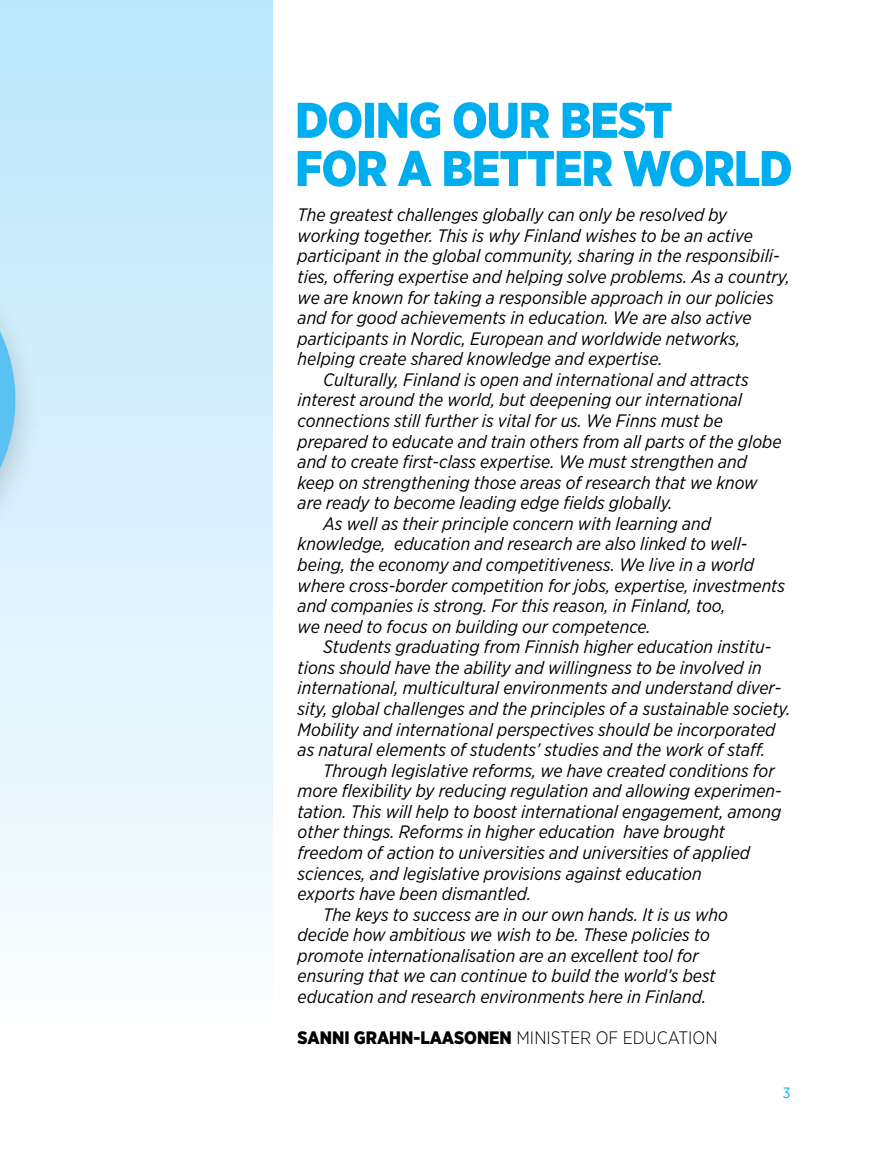
<style>
.page{position:relative;width:893px;height:1149px;background:#fff}
.page>*{position:absolute;margin:0;border:0;box-sizing:border-box;transform-origin:0 0}
.t1{font:italic 18px "Gotham Narrow";color:#000}
.t2{font:900 18px "Gotham Narrow";color:#000}
.t3{font:15px "Gotham Narrow";color:#00aeef}
.s1{font-weight:300}
</style>
<div class="page">
<div style="left:0;top:0;width:272px;height:1046px;background:linear-gradient(to bottom,#bae6fb,#fcfeff)"></div>
<div style="left:0;top:223px;width:43px;height:378px;background:#000;opacity:.2"></div>
<svg style="left:0;top:239px;width:15px;height:321px;background:#acddf5"></svg>
<svg style="left:298px;top:150px;width:493px;height:37px"></svg>
<svg style="left:298px;top:102px;width:374px;height:36px"></svg>
<p class="t1" style="left:298px;top:204px;width:431px">The greatest challenges globally can only be resolved by</p>
<p class="t1" style="left:298px;top:224px;width:457px">working together. This is why Finland wishes to be an active</p>
<p class="t1" style="left:298px;top:245px;width:484px">participant in the global community, sharing in the responsibili-</p>
<p class="t1" style="left:298px;top:265px;width:494px">ties, offering expertise and helping solve problems. As a country,</p>
<p class="t1" style="left:298px;top:286px;width:477px">we are known for taking a responsible approach in our policies</p>
<p class="t1" style="left:298px;top:306px;width:455px">and for good achievements in education. We are also active</p>
<p class="t1" style="left:298px;top:327px;width:444px">participants in Nordic, European and worldwide networks,</p>
<p class="t1" style="left:298px;top:347px;width:366px">helping create shared knowledge and expertise.</p>
<p class="t1" style="left:323px;top:368px;width:427px">Culturally, Finland is open and international and attracts</p>
<p class="t1" style="left:298px;top:389px;width:446px">interest around the world, but deepening our international</p>
<p class="t1" style="left:298px;top:409px;width:427px">connections still further is vital for us. We Finns must be</p>
<p class="t1" style="left:298px;top:430px;width:485px">prepared to educate and train others from all parts of the globe</p>
<p class="t1" style="left:298px;top:450px;width:451px">and to create first-class expertise. We must strengthen and</p>
<p class="t1" style="left:298px;top:471px;width:461px">keep on strengthening those areas of research that we know</p>
<p class="t1" style="left:298px;top:491px;width:377px">are ready to become leading edge fields globally.</p>
<p class="t1" style="left:323px;top:512px;width:389px">As well as their principle concern with learning and</p>
<p class="t1" style="left:298px;top:532px;width:451px">knowledge, education and research are also linked to well-</p>
<p class="t1" style="left:298px;top:553px;width:458px">being, the economy and competitiveness. We live in a world</p>
<p class="t1" style="left:298px;top:574px;width:489px">where cross-border competition for jobs, expertise, investments</p>
<p class="t1" style="left:298px;top:594px;width:430px">and companies is strong. For this reason, in Finland, too,</p>
<p class="t1" style="left:298px;top:615px;width:355px">we need to focus on building our competence.</p>
<p class="t1" style="left:323px;top:635px;width:450px">Students graduating from Finnish higher education institu-</p>
<p class="t1" style="left:298px;top:656px;width:466px">tions should have the ability and willingness to be involved in</p>
<p class="t1" style="left:298px;top:676px;width:485px">international, multicultural environments and understand diver-</p>
<p class="t1" style="left:298px;top:697px;width:494px">sity, global challenges and the principles of a sustainable society.</p>
<p class="t1" style="left:298px;top:717px;width:479px">Mobility and international perspectives should be incorporated</p>
<p class="t1" style="left:298px;top:738px;width:469px">as natural elements of students’ studies and the work of staff.</p>
<p class="t1" style="left:323px;top:759px;width:453px">Through legislative reforms, we have created conditions for</p>
<p class="t1" style="left:298px;top:779px;width:486px">more flexibility by reducing regulation and allowing experimen-</p>
<p class="t1" style="left:298px;top:800px;width:485px">tation. This will help to boost international engagement, among</p>
<p class="t1" style="left:298px;top:820px;width:429px">other things. Reforms in higher education have brought</p>
<p class="t1" style="left:298px;top:841px;width:454px">freedom of action to universities and universities of applied</p>
<p class="t1" style="left:298px;top:861px;width:406px">sciences, and legislative provisions against education</p>
<p class="t1" style="left:298px;top:882px;width:235px">exports have been dismantled.</p>
<p class="t1" style="left:323px;top:902px;width:406px">The keys to success are in our own hands. It is us who</p>
<p class="t1" style="left:298px;top:923px;width:414px">decide how ambitious we wish to be. These policies to</p>
<p class="t1" style="left:298px;top:944px;width:402px">promote internationalisation are an excellent tool for</p>
<p class="t1" style="left:298px;top:964px;width:420px">ensuring that we can continue to build the world’s best</p>
<p class="t1" style="left:298px;top:985px;width:410px">education and research environments here in Finland.</p>
<p class="t2" style="left:298px;top:1025px;width:421px">SANNI GRAHN-LAASONEN <span class="s1">MINISTER OF EDUCATION</span></p>
<p class="t3" style="left:783px;top:1083px;width:9px">3</p>
</div>
